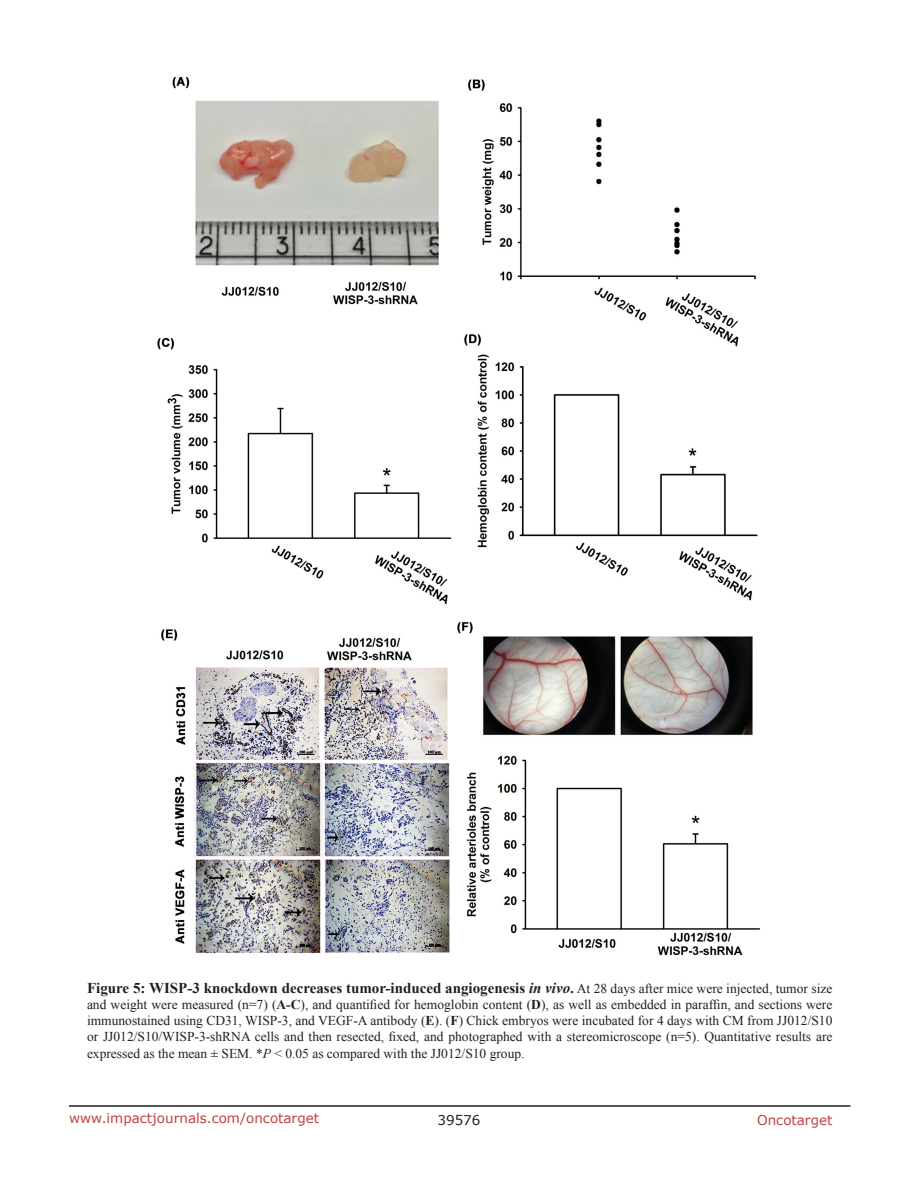
<style>
.page{position:relative;width:918px;height:1188px;background:#fff}
.page>*{position:absolute;margin:0;border:0;box-sizing:border-box;transform-origin:0 0}
.figuretext{font:700 15px "Times New Roman";color:#231f20}
.figuretext-2{font:13.5px/16.2px "Times New Roman";color:#231f20;text-align:justify}
.t1{font:13.5px "Verdana";color:#c24141}
.t2{font:13.5px "Verdana";color:#231f20}
.s1{font-style:italic}
.s2{font-weight:400;font-size:13.5px}
.s3{font-weight:700}
</style>
<div class="page">
<hr style="left:69px;top:1105px;width:781px;height:2px;background:#231f20">
<img style="left:157px;top:77px;width:604px;height:879px">
<p class="figuretext" style="left:87px;top:977px;width:747px">Figure 5: WISP-3 knockdown decreases tumor-induced angiogenesis <span class="s1">in vivo</span>. <span class="s2">At 28 days after mice were injected, tumor size</span></p>
<p class="figuretext-2" style="left:87px;top:996px;width:747px">and weight were measured (n=7) (<span class="s3">A-C</span>), and quantified for hemoglobin content (<span class="s3">D</span>), as well as embedded in paraffin, and sections were immunostained using CD31, WISP-3, and VEGF-A antibody (<span class="s3">E</span>). (<span class="s3">F</span>) Chick embryos were incubated for 4 days with CM from JJ012/S10 or JJ012/S10/WISP-3-shRNA cells and then resected, fixed, and photographed with a stereomicroscope (n=5). Quantitative results are expressed as the mean ± SEM. *<span class="s1">P</span> &lt; 0.05 as compared with the JJ012/S10 group.</p>
<p class="t1" style="left:69px;top:1109px;width:252px">www.impactjournals.com/oncotarget</p>
<p class="t2" style="left:438px;top:1111px;width:44px">39576</p>
<p class="t1" style="left:757px;top:1111px;width:77px">Oncotarget</p>
</div>
